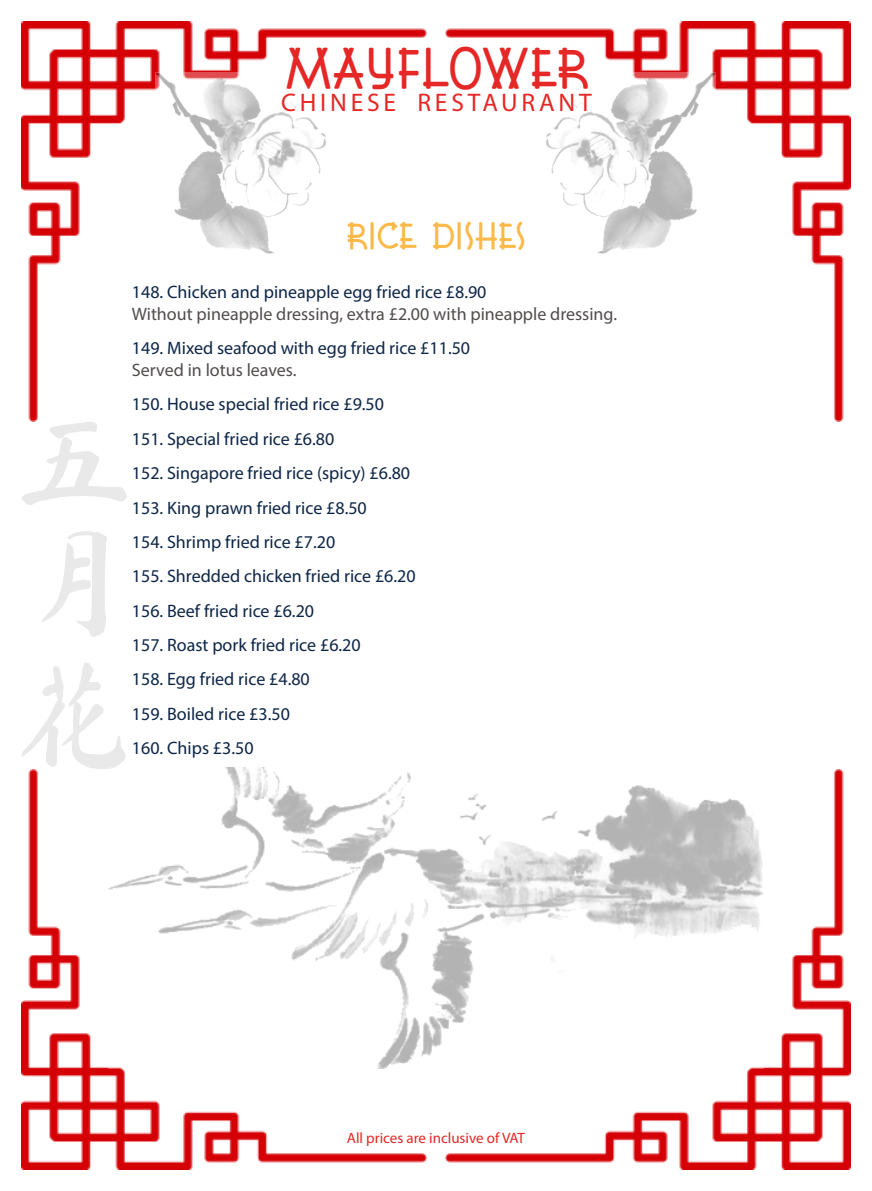
<style>
.page{position:relative;width:872px;height:1191px;background:#fff}
.page>*{position:absolute;margin:0;border:0;box-sizing:border-box;transform-origin:0 0}
.t1{font:45px "Font Shui";color:#e52725}
.t2{font:30px "Font Shui";color:#fbb947}
.t3{font:25.5px "Myriad Pro";letter-spacing:.15em;color:#e52725}
.t4{font:18px/34.3px "Myriad Pro";color:#0d2546}
.t5{font:18px "Myriad Pro";color:#514d4c}
.t6{font:15px "Myriad Pro";color:#e52725}
</style>
<div class="page">
<img style="left:445px;top:21px;width:405px;height:401px">
<img style="left:21px;top:21px;width:405px;height:401px">
<img style="left:21px;top:769px;width:405px;height:400px">
<img style="left:445px;top:769px;width:405px;height:400px">
<img style="left:545px;top:72px;width:170px;height:181px">
<img style="left:156px;top:72px;width:170px;height:181px">
<svg style="left:22px;top:422px;width:105px;height:83px"></svg>
<svg style="left:42px;top:531px;width:65px;height:105px"></svg>
<svg style="left:21px;top:663px;width:105px;height:106px"></svg>
<img style="left:109px;top:767px;width:654px;height:301px">
<h1 class="t1" style="left:284px;top:37px;width:307px">MAYFLOWER</h1>
<h3 class="t3" style="left:281px;top:87px;width:312px">CHINESE RESTAURANT</h3>
<h2 class="t2" style="left:346px;top:215px;width:182px">RICE DISHES</h2>
<p class="t4" style="left:132px;top:275px;width:356px">148. Chicken and pineapple egg fried rice £8.90</p>
<p class="t5" style="left:132px;top:303px;width:487px">Without pineapple dressing, extra £2.00 with pineapple dressing.</p>
<p class="t4" style="left:132px;top:331px;width:340px">149. Mixed seafood with egg fried rice £11.50</p>
<p class="t5" style="left:132px;top:359px;width:166px">Served in lotus leaves.</p>
<p class="t4" style="left:132px;top:387px;width:285px">150. House special fried rice £9.50<br>151. Special fried rice £6.80<br>152. Singapore fried rice (spicy) £6.80<br>153. King prawn fried rice £8.50<br>154. Shrimp fried rice £7.20<br>155. Shredded chicken fried rice £6.20<br>156. Beef fried rice £6.20<br>157. Roast pork fried rice £6.20<br>158. Egg fried rice £4.80<br>159. Boiled rice £3.50<br>160. Chips £3.50</p>
<p class="t6" style="left:347px;top:1128px;width:180px">All prices are inclusive of VAT</p>
</div>
